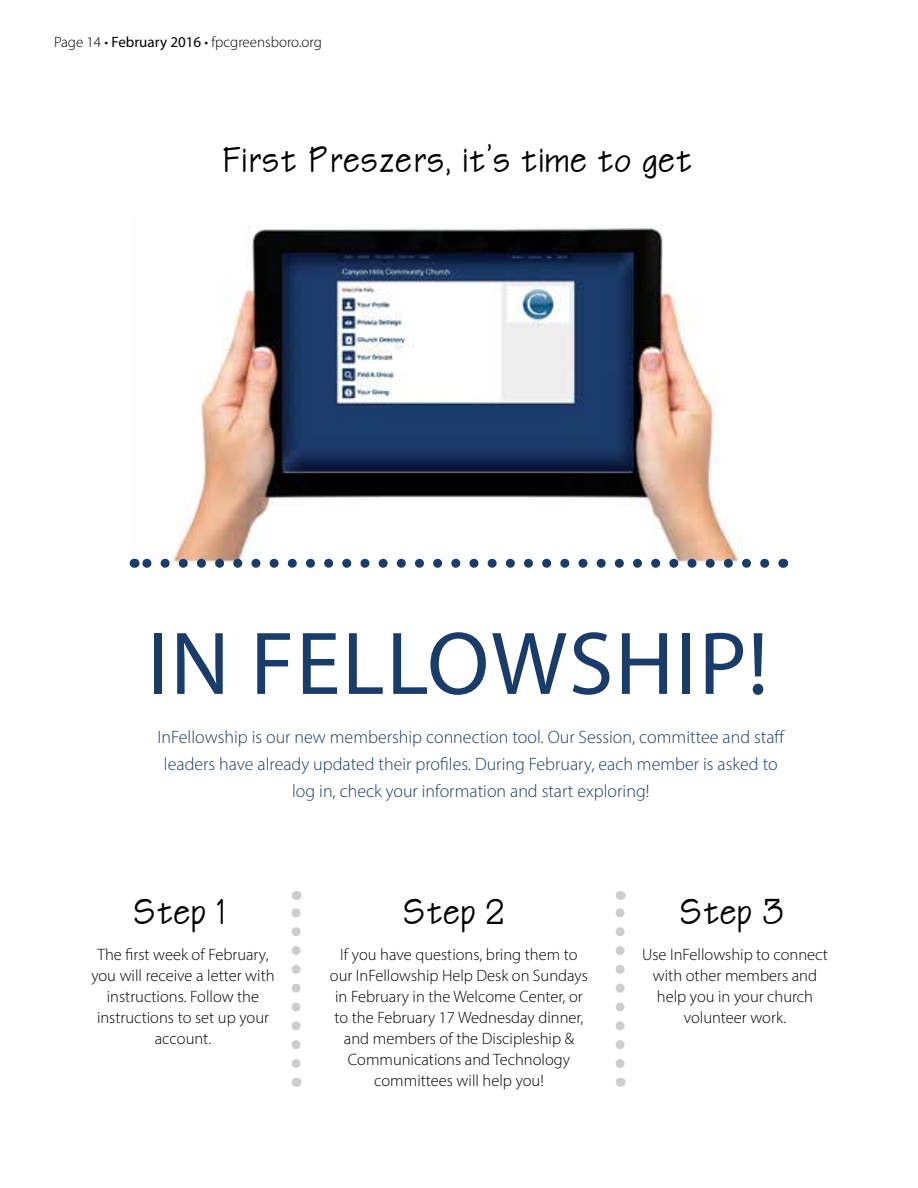
<style>
.page{position:relative;width:918px;height:1188px;background:#fff}
.page>*{position:absolute;margin:0;border:0;box-sizing:border-box;transform-origin:0 0}
.t1{font:90px "Myriad Pro";letter-spacing:.02em;color:#1a3c6a}
.t2{font:38.4px "Write Bold SWFTE";color:#000}
.t3{font:300 18px/27px "Myriad Pro";color:#1a3c6a;text-align:center}
.t4{font:300 16.5px/21px "Myriad Pro";color:#000;text-align:center}
.t5{font:300 15px "Myriad Pro";color:#000}
.s1{font-weight:400}
</style>
<div class="page">
<img style="left:133px;top:225px;width:651px;height:337px">
<svg style="left:143px;top:559px;width:622px;height:9px"></svg>
<svg style="left:292px;top:891px;width:9px;height:173px"></svg>
<svg style="left:616px;top:891px;width:9px;height:173px"></svg>
<p class="t5" style="left:54px;top:33px;width:270px">Page 14 • <span class="s1">February 2016</span> • fpcgreensboro.org</p>
<h2 class="t2" style="left:222px;top:138px;width:472px">First Preszers, it’s time to get</h2>
<h1 class="t1" style="left:147px;top:608px;width:623px">IN FELLOWSHIP!</h1>
<p class="t3" style="left:157px;top:723px;width:629px">InFellowship is our new membership connection tool. Our Session, committee and staff leaders have already updated their profiles. During February, each member is asked to log in, check your information and start exploring!</p>
<h2 class="t2" style="left:132px;top:891px;width:96px">Step 1</h2>
<p class="t4" style="left:91px;top:943px;width:185px">The first week of February, you will receive a letter with instructions. Follow the instructions to set up your account.</p>
<h2 class="t2" style="left:402px;top:891px;width:106px">Step 2</h2>
<p class="t4" style="left:330px;top:943px;width:260px">If you have questions, bring them to our InFellowship Help Desk on Sundays in February in the Welcome Center, or to the February 17 Wednesday dinner, and members of the Discipleship &amp; Communications and Technology committees will help you!</p>
<h2 class="t2" style="left:678px;top:891px;width:107px">Step 3</h2>
<p class="t4" style="left:642px;top:943px;width:187px">Use InFellowship to connect with other members and help you in your church volunteer work.</p>
</div>
